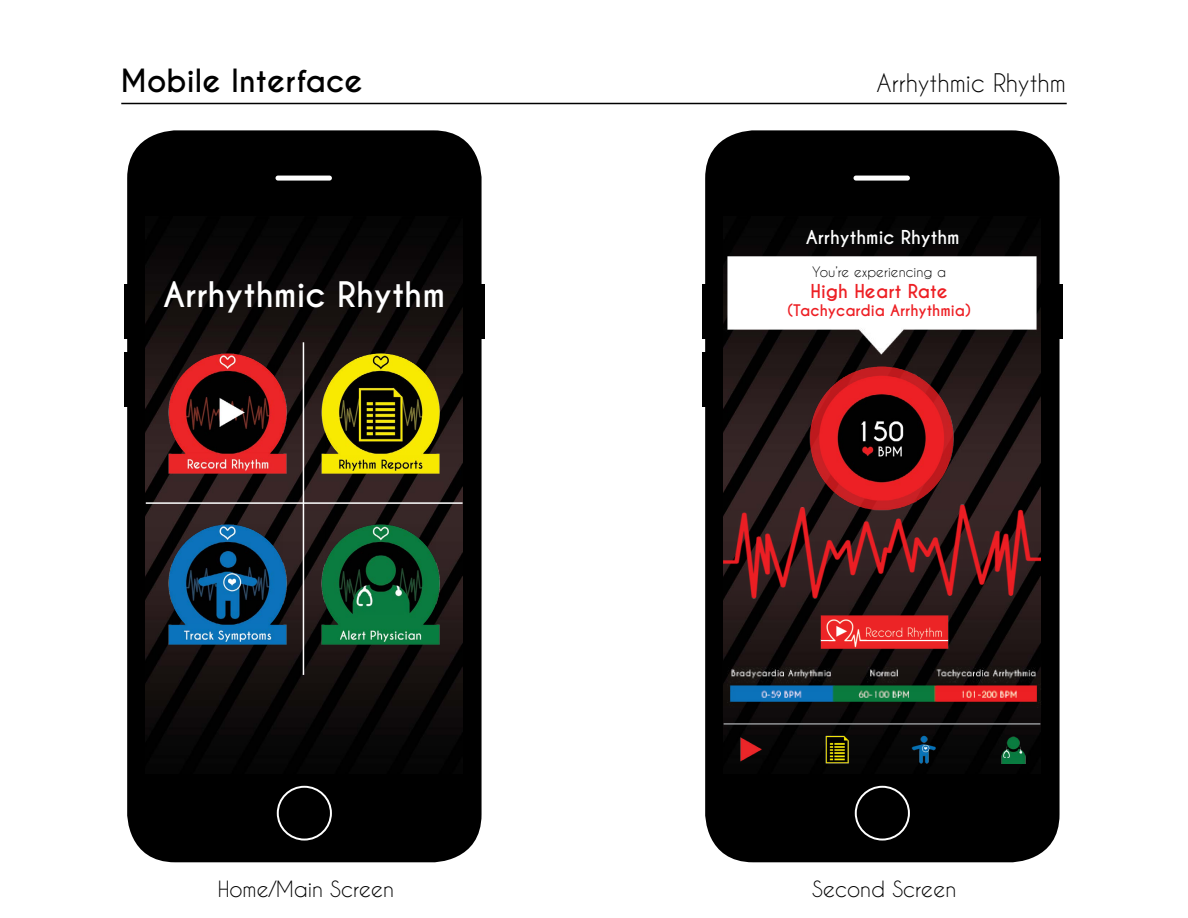
<style>
.page{position:relative;width:1188px;height:918px;background:#fff}
.page>*{position:absolute;margin:0;border:0;box-sizing:border-box;transform-origin:0 0}
.t1{font:700 33px "Caviar Dreams";color:#fff}
.t2{font:700 30px "Caviar Dreams";color:#000}
.t3{font:24px "Caviar Dreams";color:#000}
.t4{font:21px "Caviar Dreams";color:#000}
.t5{font:700 18px "Caviar Dreams";color:#fff}
.t6{font:700 18px "Caviar Dreams";color:#ed1f24}
.t7{font:700 15px "Caviar Dreams";color:#ed1f24}
.t8{font:13.5px "Caviar Dreams";color:#000}
</style>
<div class="page">
<svg style="left:125px;top:130px;width:359px;height:733px;background:#0e0e0e"></svg>
<div style="left:277px;top:786px;width:55px;height:55px;border:2px solid #fff;border-radius:50%"></div>
<div style="left:276px;top:176px;width:56px;height:5px;background:#fff;border-radius:3px"></div>
<hr style="left:124px;top:352px;width:4px;height:55px;background:#000">
<hr style="left:124px;top:285px;width:4px;height:54px;background:#000">
<hr style="left:481px;top:285px;width:4px;height:54px;background:#000">
<svg style="left:703px;top:130px;width:359px;height:733px;background:#101010"></svg>
<div style="left:855px;top:786px;width:55px;height:55px;border:2px solid #fff;border-radius:50%"></div>
<div style="left:854px;top:176px;width:56px;height:5px;background:#fff;border-radius:3px"></div>
<hr style="left:702px;top:352px;width:4px;height:55px;background:#000">
<hr style="left:702px;top:285px;width:4px;height:54px;background:#000">
<hr style="left:1059px;top:285px;width:4px;height:54px;background:#000">
<hr style="left:121px;top:103px;width:946px;height:1px;background:#000">
<img style="left:146px;top:216px;width:317px;height:558px">
<img style="left:158px;top:342px;width:139px;height:139px">
<img style="left:311px;top:514px;width:139px;height:139px">
<img style="left:311px;top:342px;width:139px;height:139px">
<img style="left:158px;top:514px;width:139px;height:139px">
<img style="left:724px;top:216px;width:316px;height:558px">
<img style="left:808px;top:364px;width:148px;height:138px">
<img style="left:724px;top:502px;width:316px;height:109px">
<hr style="left:724px;top:723px;width:316px;height:2px;background:#939598">
<img style="left:1001px;top:736px;width:25px;height:27px">
<img style="left:739px;top:736px;width:24px;height:27px">
<img style="left:825px;top:735px;width:24px;height:29px">
<img style="left:912px;top:735px;width:24px;height:29px">
<img style="left:722px;top:661px;width:320px;height:52px">
<img style="left:724px;top:243px;width:316px;height:121px">
<img style="left:820px;top:613px;width:129px;height:37px">
<hr style="left:303px;top:342px;width:1px;height:333px;background:#fff">
<hr style="left:146px;top:502px;width:317px;height:2px;background:#fff">
<h2 class="t2" style="left:121px;top:62px;width:244px">Mobile Interface</h2>
<p class="t3" style="left:877px;top:68px;width:191px">Arrhythmic Rhythm</p>
<h1 class="t1" style="left:163px;top:274px;width:284px">Arrhythmic Rhythm</h1>
<p class="t5" style="left:806px;top:227px;width:155px">Arrhythmic Rhythm</p>
<p class="t8" style="left:812px;top:263px;width:135px">You’re experiencing a</p>
<p class="t6" style="left:811px;top:281px;width:139px">High Heart Rate</p>
<p class="t7" style="left:787px;top:302px;width:185px">(Tachycardia Arrhythmia)</p>
<p class="t4" style="left:218px;top:876px;width:178px">Home/Main Screen</p>
<p class="t4" style="left:812px;top:876px;width:146px">Second Screen</p>
</div>
